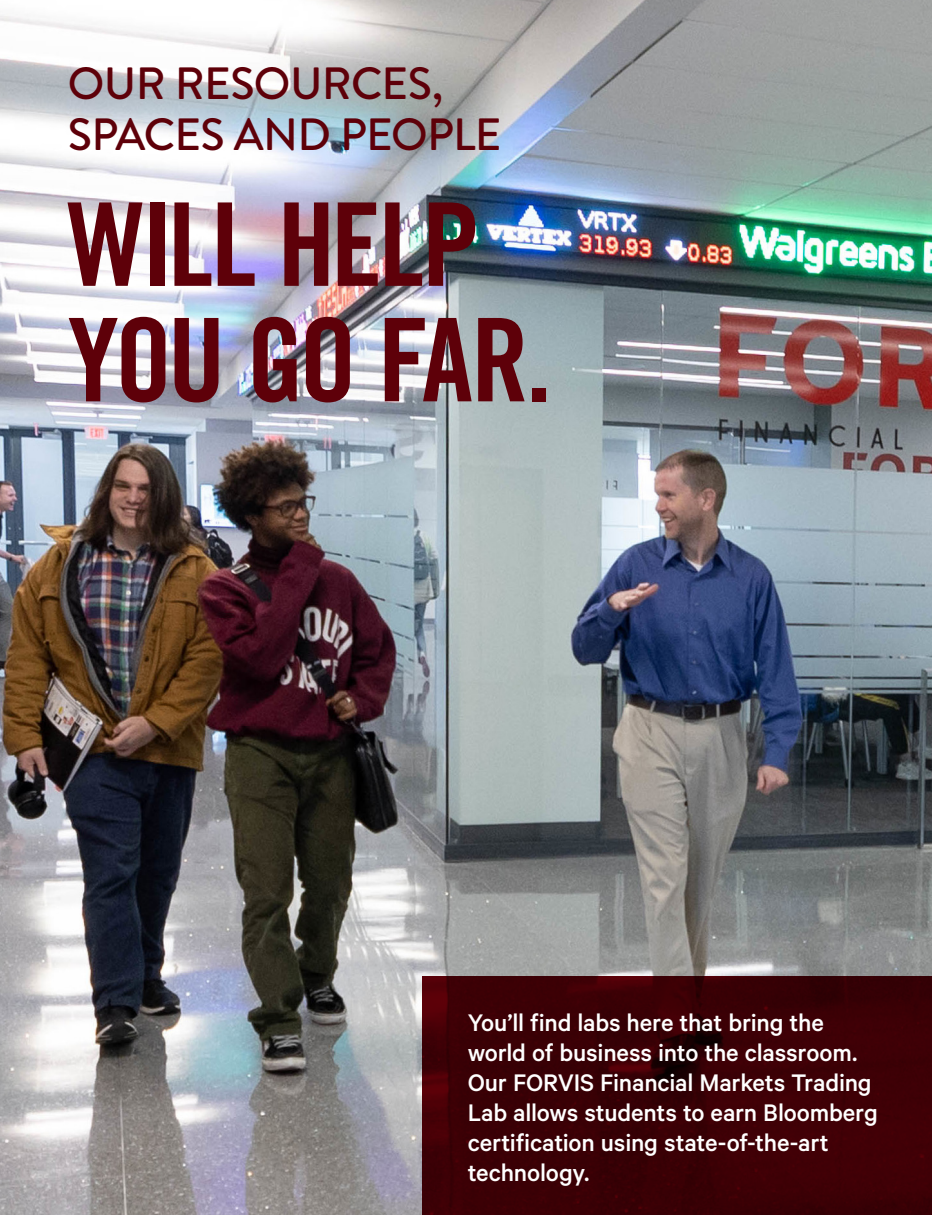
<style>
.page{position:relative;width:932px;height:1215px;background:#fff}
.page>*{position:absolute;margin:0;border:0;box-sizing:border-box;transform-origin:0 0}
.t1{font:115.5px/115.5px "Trade Gothic LT Pro Bd Cn 20";letter-spacing:-.035em;color:#5e0009}
.t2{font:500 45.15px/51px "Brandon Grotesque";letter-spacing:-.015em;color:#5e0009}
.t3{font:500 27px/30px "Calibre";letter-spacing:-.01em;color:#fff}
</style>
<div class="page">
<img style="left:0;top:0;width:932px;height:1215px">
<svg style="left:422px;top:977px;width:510px;height:238px;fill:#3b0005"></svg>
<p class="t2" style="left:68px;top:59px;width:435px">OUR RESOURCES,<br>SPACES AND PEOPLE</p>
<p class="t1" style="left:68px;top:186px;width:485px">WILL HELP<br>YOU GO FAR.</p>
<p class="t3" style="left:467px;top:1007px;width:412px">You’ll find labs here that bring the world of business into the classroom.<br>Our FORVIS Financial Markets Trading Lab allows students to earn Bloomberg certification using state-of-the-art technology.</p>
</div>
